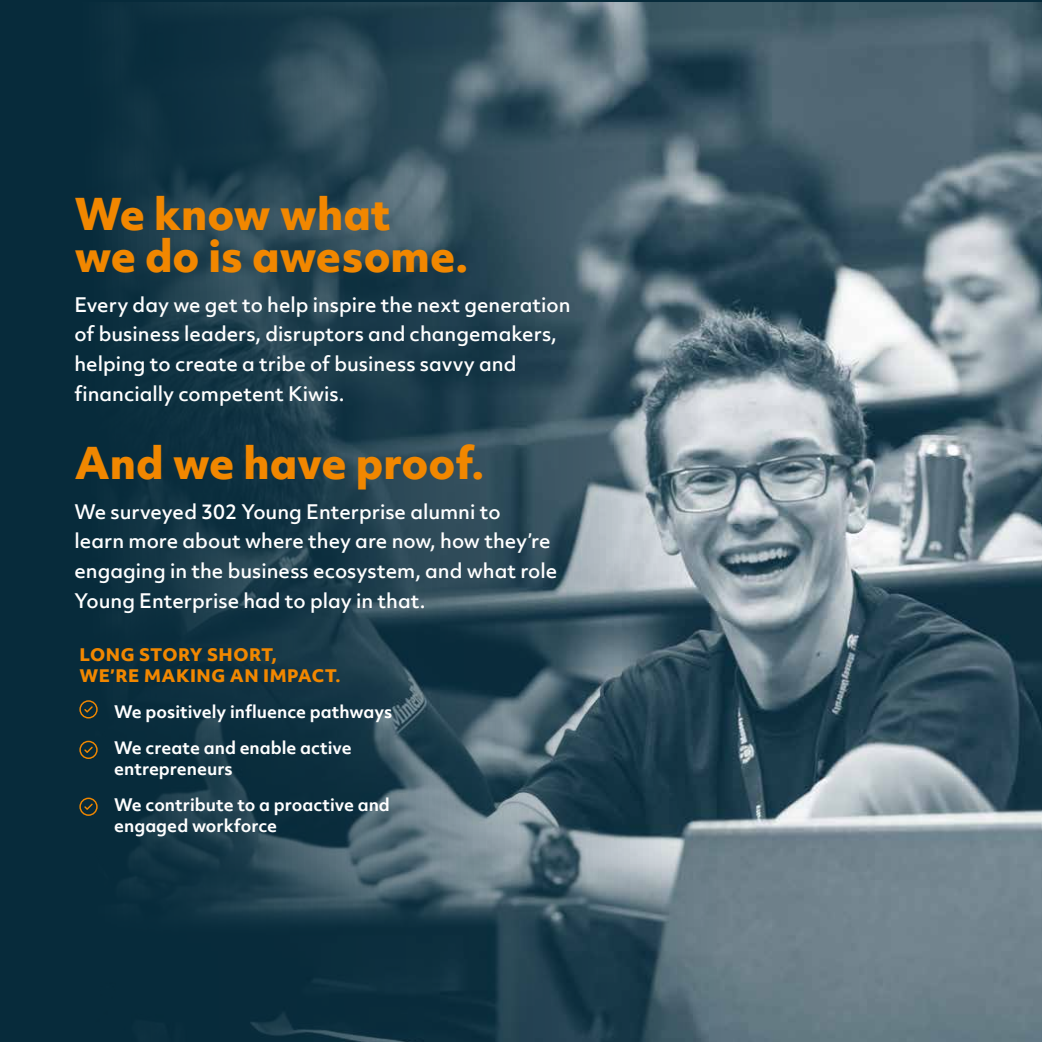
<style>
.page{position:relative;width:1042px;height:1042px;background:#fff}
.page>*{position:absolute;margin:0;border:0;box-sizing:border-box;transform-origin:0 0}
.t1{font:800 42px/42px "Objektiv Mk 2";color:#f18700}
.t2{font:500 19.25px/29.8px "Objektiv Mk 2";color:#fff}
.t3{font:700 16.62px/35.9px "Objektiv Mk 2";color:#fff}
.t4{font:800 16.62px/21px "Objektiv Mk 2";letter-spacing:.03em;color:#f18700}
</style>
<div class="page">
<img style="left:0;top:2px;width:1042px;height:1040px">
<svg style="left:79px;top:700px;width:19px;height:18px"></svg>
<svg style="left:79px;top:741px;width:19px;height:18px"></svg>
<svg style="left:79px;top:797px;width:19px;height:19px"></svg>
<h1 class="t1" style="left:74px;top:192px;width:395px">We know what<br>we do is awesome.</h1>
<p class="t2" style="left:74px;top:289px;width:498px">Every day we get to help inspire the next generation of business leaders, disruptors and changemakers, helping to create a tribe of business savvy and financially competent Kiwis.</p>
<h1 class="t1" style="left:74px;top:441px;width:411px">And we have proof.</h1>
<p class="t2" style="left:74px;top:496px;width:484px">We surveyed 302 Young Enterprise alumni to<br>learn more about where they are now, how they’re engaging in the business ecosystem, and what role Young Enterprise had to play in that.</p>
<p class="t4" style="left:79px;top:644px;width:263px">LONG STORY SHORT,<br>WE’RE MAKING AN IMPACT.</p>
<p class="t3" style="left:114px;top:693px;width:280px">We positively influence pathways<br>We create and enable active</p>
<p class="t3" style="left:114px;top:750px;width:277px">entrepreneurs<br>We contribute to a proactive and</p>
<p class="t3" style="left:114px;top:807px;width:164px">engaged workforce</p>
</div>
